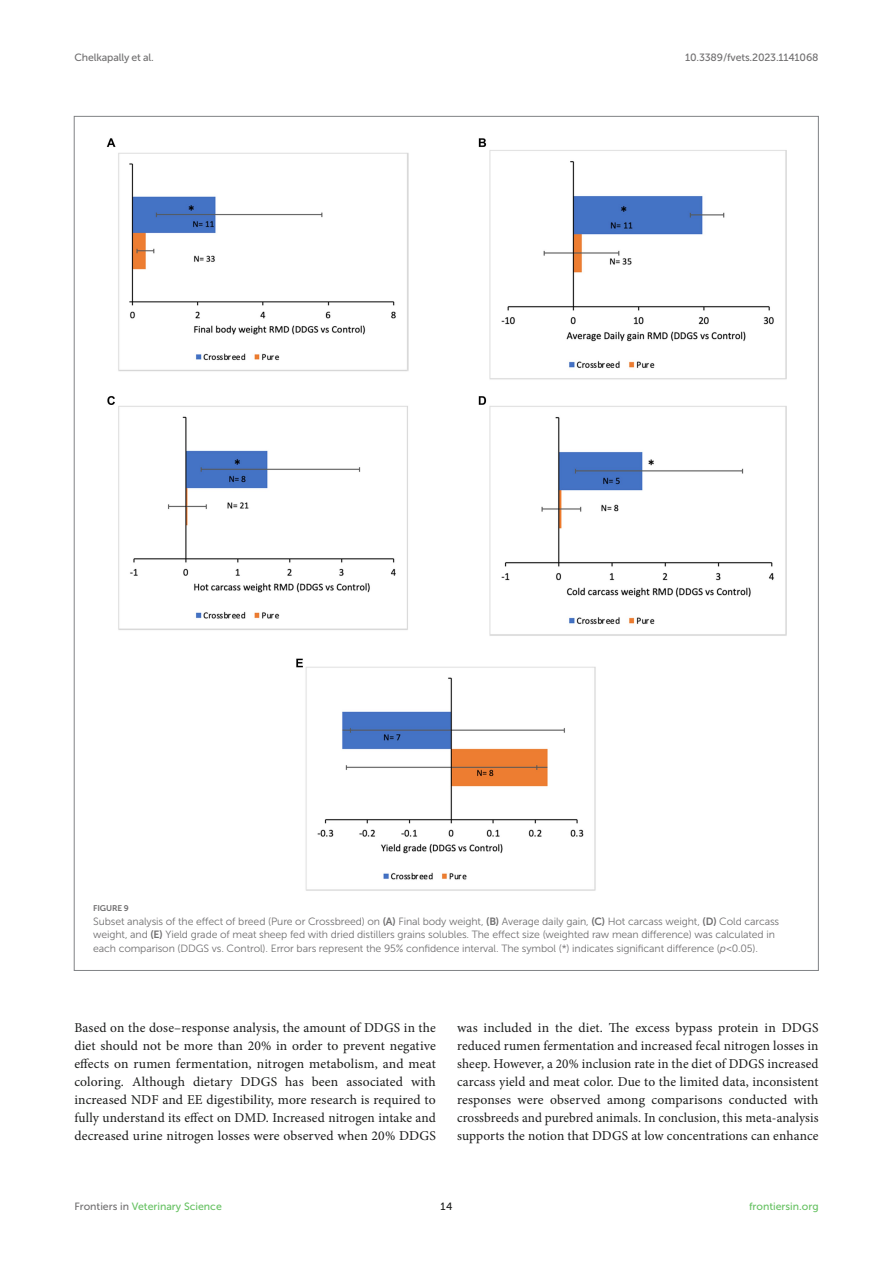
<style>
.page{position:relative;width:893px;height:1263px;background:#fff}
.page>*{position:absolute;margin:0;border:0;box-sizing:border-box;transform-origin:0 0}
.TEXT_FLUSH{font:13.5px/18px "Minion Pro";letter-spacing:.01em;color:#1b1c1b;text-align:justify}
.FIG_LEG{font:10.5px/13.5px "Museo Sans 300";letter-spacing:-.01em;color:#706f70}
.t1{font:10.5px "Museo Sans 500";color:#65c161}
.t2{font:10.5px "Museo Sans 500";letter-spacing:-.015em;color:#706f70}
.t3{font:10.5px "Museo Sans 500";color:#1b1c1b}
.FIG_HD{font:8.25px "Museo Sans 700";letter-spacing:-.01em;color:#706f70}
.s1{font-family:"Museo Sans 700"}
.s2{font-style:italic}
.s3{color:#706f70}
</style>
<div class="page">
<img style="left:106px;top:138px;width:681px;height:753px">
<p class="t2" style="left:74px;top:51px;width:81px">Chelkapally et al.</p>
<p class="t2" style="left:685px;top:51px;width:135px">10.3389/fvets.2023.1141068</p>
<p class="FIG_HD" style="left:93px;top:903px;width:37px">FIGURE 9</p>
<p class="FIG_LEG" style="left:93px;top:914px;width:688px">Subset analysis of the effect of breed (Pure or Crossbreed) on <span class="s1">(A)</span> Final body weight, <span class="s1">(B)</span> Average daily gain, <span class="s1">(C)</span> Hot carcass weight, <span class="s1">(D)</span> Cold carcass weight, and <span class="s1">(E)</span> Yield grade of meat sheep fed with dried distillers grains solubles. The effect size (weighted raw mean difference) was calculated in each comparison (DDGS vs. Control). Error bars represent the 95% confidence interval. The symbol (*) indicates significant difference (<span class="s2">p</span> &lt; 0.05).</p>
<p class="TEXT_FLUSH" style="left:74px;top:1019px;width:363px">Based on the dose–response analysis, the amount of DDGS in the diet should not be more than 20% in order to prevent negative effects on rumen fermentation, nitrogen metabolism, and meat coloring. Although dietary DDGS has been associated with increased NDF and EE digestibility, more research is required to fully understand its effect on DMD. Increased nitrogen intake and decreased urine nitrogen losses were observed when 20% DDGS</p>
<p class="TEXT_FLUSH" style="left:457px;top:1019px;width:363px">was included in the diet. The excess bypass protein in DDGS reduced rumen fermentation and increased fecal nitrogen losses in sheep. However, a 20% inclusion rate in the diet of DDGS increased carcass yield and meat color. Due to the limited data, inconsistent responses were observed among comparisons conducted with crossbreeds and purebred animals. In conclusion, this meta-analysis supports the notion that DDGS at low concentrations can enhance</p>
<p class="t1" style="left:74px;top:1200px;width:149px"><span class="s3">Frontiers in</span> Veterinary Science</p>
<p class="t3" style="left:441px;top:1200px;width:13px">14</p>
<p class="t1" style="left:749px;top:1200px;width:71px">frontiersin.org</p>
</div>
